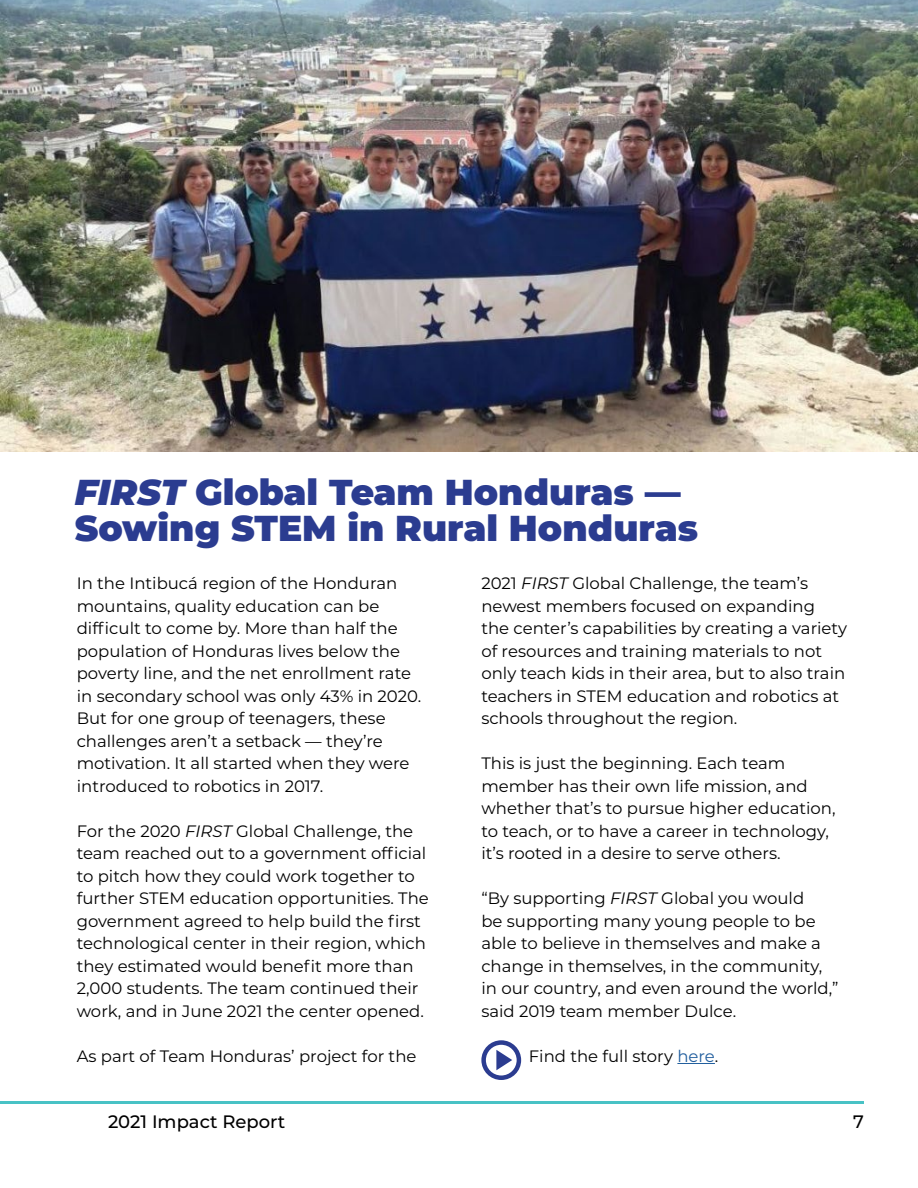
<style>
.page{position:relative;width:918px;height:1188px;background:#fff}
.page>*{position:absolute;margin:0;border:0;box-sizing:border-box;transform-origin:0 0}
.t1{font:900 36px/36px "Montserrat";color:#2b3c90}
.t2{font:500 18px "Montserrat";color:#000}
.t3{font:16.5px/22.5px "Montserrat";color:#000}
.s1{font-style:italic}
.s2{color:#215e9e}
</style>
<div class="page">
<hr style="left:0;top:1101px;width:864px;height:3px;background:#48c2c5">
<img style="left:0;top:0;width:918px;height:451px">
<hr style="left:677px;top:1063px;width:38px;height:1px;background:#215e9e">
<div style="left:481px;top:1040px;width:40px;height:40px;border:4px solid #2b3c90;border-radius:50%"></div>
<svg style="left:496px;top:1050px;width:16px;height:20px"></svg>
<h1 class="t1" style="left:75px;top:472px;width:625px"><span class="s1">FIRST</span> Global Team Honduras —<br>Sowing STEM in Rural Honduras</h1>
<p class="t3" style="left:77px;top:572px;width:346px">In the Intibucá region of the Honduran mountains, quality education can be difficult to come by. More than half the population of Honduras lives below the poverty line, and the net enrollment rate in secondary school was only 43% in 2020.<br>But for one group of teenagers, these challenges aren’t a setback — they’re motivation. It all started when they were introduced to robotics in 2017.</p>
<p class="t3" style="left:77px;top:819px;width:354px">For the 2020 <span class="s1">FIRST</span> Global Challenge, the team reached out to a government official to pitch how they could work together to further STEM education opportunities. The government agreed to help build the first technological center in their region, which they estimated would benefit more than 2,000 students. The team continued their work, and in June 2021 the center opened.</p>
<p class="t3" style="left:77px;top:1044px;width:341px">As part of Team Honduras’ project for the</p>
<p class="t3" style="left:481px;top:572px;width:367px">2021 <span class="s1">FIRST</span> Global Challenge, the team’s newest members focused on expanding the center’s capabilities by creating a variety of resources and training materials to not only teach kids in their area, but to also train teachers in STEM education and robotics at schools throughout the region.</p>
<p class="t3" style="left:481px;top:752px;width:356px">This is just the beginning. Each team member has their own life mission, and whether that’s to pursue higher education, to teach, or to have a career in technology, it’s rooted in a desire to serve others.</p>
<p class="t3" style="left:481px;top:887px;width:358px">“By supporting <span class="s1">FIRST</span> Global you would<br>be supporting many young people to be able to believe in themselves and make a change in themselves, in the community, in our country, and even around the world,” said 2019 team member Dulce.</p>
<p class="t3" style="left:529px;top:1044px;width:191px">Find the full story <span class="s2">here</span>.</p>
<p class="t2" style="left:108px;top:1109px;width:179px">2021 Impact Report</p>
<p class="t2" style="left:853px;top:1109px;width:12px">7</p>
</div>
